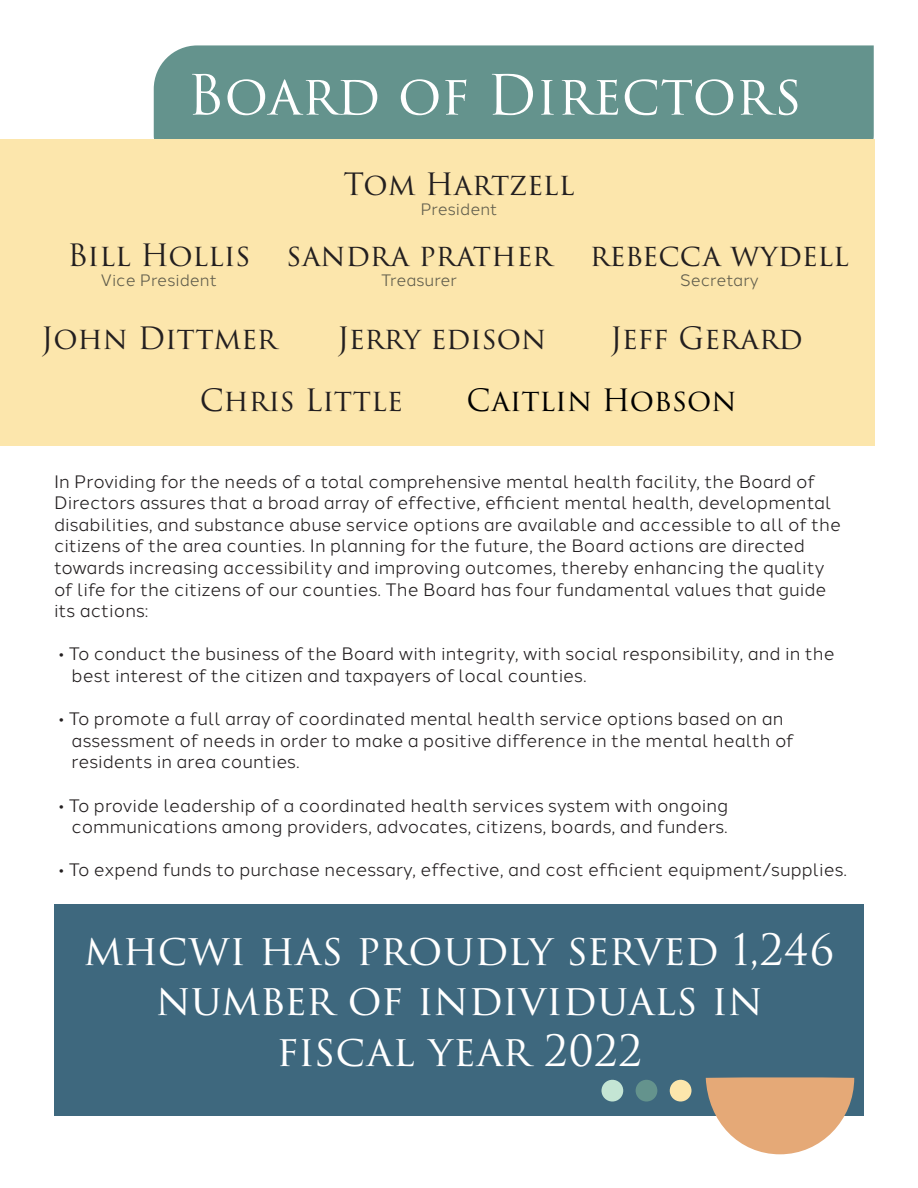
<style>
.page{position:relative;width:918px;height:1188px;background:#fff}
.page>*{position:absolute;margin:0;border:0;box-sizing:border-box;transform-origin:0 0}
.t1{font:54px "Trajan Pro 3";color:#fff}
.t2{font:42px/50.4px "Trajan Pro 3";color:#fff;text-align:center}
.t3{font:30px "Trajan Pro 3";letter-spacing:-.01em;color:#231f20}
.t4{font:30px "Trajan Pro 3";color:#000}
.t5{font:18px "Halcom";color:#231f20}
.t6{font:16.5px "Halcom";color:#605d4c}
</style>
<div class="page">
<div style="left:154px;top:45px;width:720px;height:94px;background:#64938d"></div>
<div style="left:0;top:139px;width:874px;height:307px;background:#fce6ac"></div>
<div style="left:54px;top:904px;width:810px;height:212px;background:#3e687e"></div>
<svg style="left:706px;top:1077px;width:148px;height:77px"></svg>
<div style="left:670px;top:1080px;width:21px;height:22px;background:#fce6ac;border-radius:50%"></div>
<div style="left:636px;top:1080px;width:21px;height:22px;background:#64938d;border-radius:50%"></div>
<div style="left:602px;top:1080px;width:21px;height:22px;background:#c4e5d4;border-radius:50%"></div>
<p class="t1" style="left:187px;top:58px;width:616px">Board of Directors</p>
<p class="t3" style="left:67px;top:234px;width:185px">Bill Hollis</p>
<p class="t6" style="left:101px;top:267px;width:118px">Vice President</p>
<p class="t3" style="left:344px;top:164px;width:232px">Tom Hartzell</p>
<p class="t6" style="left:420px;top:196px;width:79px">President</p>
<p class="t3" style="left:286px;top:234px;width:267px">sandra prather</p>
<p class="t6" style="left:381px;top:267px;width:77px">Treasurer</p>
<p class="t3" style="left:590px;top:234px;width:261px">rebecca wydell</p>
<p class="t6" style="left:680px;top:267px;width:80px">Secretary</p>
<p class="t3" style="left:610px;top:317px;width:194px">Jeff Gerard</p>
<p class="t3" style="left:41px;top:317px;width:237px">John Dittmer</p>
<p class="t3" style="left:200px;top:379px;width:205px">Chris Little</p>
<p class="t3" style="left:337px;top:317px;width:211px">Jerry edison</p>
<p class="t4" style="left:466px;top:379px;width:272px">Caitlin Hobson</p>
<p class="t5" style="left:54px;top:467px;width:762px">In Providing for the needs of a total comprehensive mental health facility, the Board of</p>
<p class="t5" style="left:54px;top:489px;width:779px">Directors assures that a broad array of effective, efficient mental health, developmental</p>
<p class="t5" style="left:54px;top:510px;width:789px">disabilities, and substance abuse service options are available and accessible to all of the</p>
<p class="t5" style="left:54px;top:532px;width:752px">citizens of the area counties. In planning for the future, the Board actions are directed</p>
<p class="t5" style="left:54px;top:553px;width:772px">towards increasing accessibility and improving outcomes, thereby enhancing the quality</p>
<p class="t5" style="left:54px;top:575px;width:774px">of life for the citizens of our counties. The Board has four fundamental values that guide</p>
<p class="t5" style="left:54px;top:597px;width:96px">its actions:</p>
<p class="t5" style="left:58px;top:640px;width:778px">• To conduct the business of the Board with integrity, with social responsibility, and in the</p>
<p class="t5" style="left:72px;top:661px;width:517px">best interest of the citizen and taxpayers of local counties.</p>
<p class="t5" style="left:58px;top:705px;width:727px">• To promote a full array of coordinated mental health service options based on an</p>
<p class="t5" style="left:72px;top:726px;width:724px">assessment of needs in order to make a positive difference in the mental health of</p>
<p class="t5" style="left:72px;top:748px;width:230px">residents in area counties.</p>
<p class="t5" style="left:58px;top:791px;width:672px">• To provide leadership of a coordinated health services system with ongoing</p>
<p class="t5" style="left:72px;top:813px;width:658px">communications among providers, advocates, citizens, boards, and funders.</p>
<p class="t5" style="left:58px;top:856px;width:790px">• To expend funds to purchase necessary, effective, and cost efficient equipment/supplies.</p>
<p class="t2" style="left:84px;top:926px;width:752px">mhcwi has proudly served 1,246 number of individuals in</p>
<p class="t2" style="left:276px;top:1027px;width:368px">fiscal year 2022</p>
</div>
